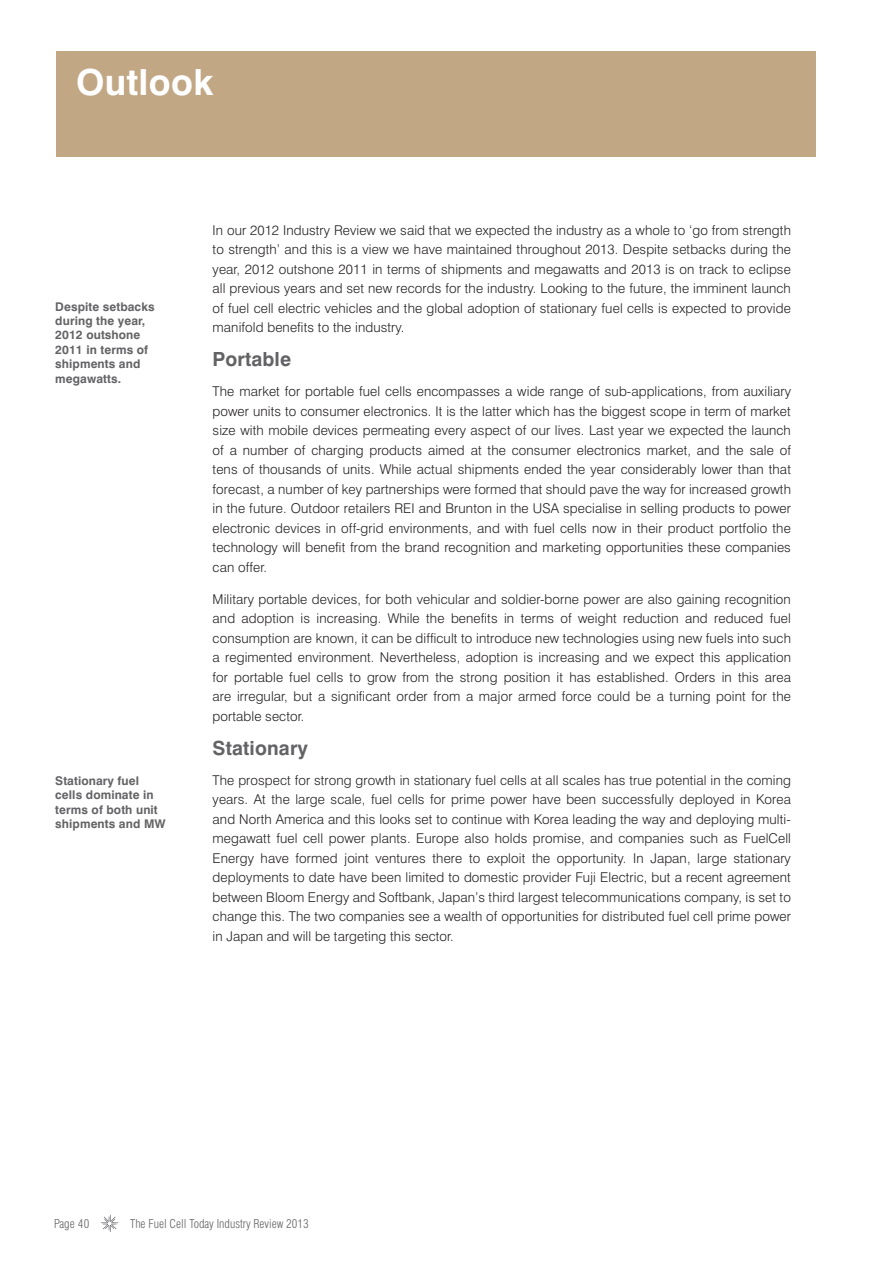
<style>
.page{position:relative;width:893px;height:1263px;background:#fff}
.page>*{position:absolute;margin:0;border:0;box-sizing:border-box;transform-origin:0 0}
.t1{font:700 36px "Swiss 721 BT";letter-spacing:.01em;color:#fff}
.t2{font:700 19.5px "Swiss 721 BT";letter-spacing:.01em;color:#636366}
.t3{font:300 13.5px/19.5px "Swiss 721 BT";letter-spacing:.01em;color:#231f20;text-align:justify}
.t4{font:700 12px/14.4px "Swiss 721 BT";letter-spacing:.01em;color:#636366}
.t5{font:300 condensed 12px "Swiss 721 BT";color:#636366}
</style>
<div class="page">
<svg style="left:101px;top:1215px;width:17px;height:17px"></svg>
<div style="left:56px;top:51px;width:760px;height:106px;background:#c2a785"></div>
<h1 class="t1" style="left:76px;top:60px;width:139px">Outlook</h1>
<p class="t4" style="left:55px;top:299px;width:101px">Despite setbacks during the year,<br>2012 outshone<br>2011 in terms of shipments and megawatts.</p>
<p class="t4" style="left:55px;top:773px;width:112px">Stationary fuel cells dominate in terms of both unit shipments and MW</p>
<p class="t3" style="left:213px;top:220px;width:580px">In our 2012 Industry Review we said that we expected the industry as a whole to ‘go from strength to strength’ and this is a view we have maintained throughout 2013. Despite setbacks during the year, 2012 outshone 2011 in terms of shipments and megawatts and 2013 is on track to eclipse all previous years and set new records for the industry. Looking to the future, the imminent launch of fuel cell electric vehicles and the global adoption of stationary fuel cells is expected to provide manifold benefits to the industry.</p>
<h2 class="t2" style="left:213px;top:347px;width:80px">Portable</h2>
<p class="t3" style="left:213px;top:381px;width:580px">The market for portable fuel cells encompasses a wide range of sub-applications, from auxiliary power units to consumer electronics. It is the latter which has the biggest scope in term of market size with mobile devices permeating every aspect of our lives. Last year we expected the launch of a number of charging products aimed at the consumer electronics market, and the sale of tens of thousands of units. While actual shipments ended the year considerably lower than that forecast, a number of key partnerships were formed that should pave the way for increased growth in the future. Outdoor retailers REI and Brunton in the USA specialise in selling products to power electronic devices in off-grid environments, and with fuel cells now in their product portfolio the technology will benefit from the brand recognition and marketing opportunities these companies can offer.</p>
<p class="t3" style="left:213px;top:589px;width:580px">Military portable devices, for both vehicular and soldier-borne power are also gaining recognition and adoption is increasing. While the benefits in terms of weight reduction and reduced fuel consumption are known, it can be difficult to introduce new technologies using new fuels into such a regimented environment. Nevertheless, adoption is increasing and we expect this application for portable fuel cells to grow from the strong position it has established. Orders in this area are irregular, but a significant order from a major armed force could be a turning point for the portable sector.</p>
<h2 class="t2" style="left:213px;top:736px;width:97px">Stationary</h2>
<p class="t3" style="left:213px;top:770px;width:580px">The prospect for strong growth in stationary fuel cells at all scales has true potential in the coming years. At the large scale, fuel cells for prime power have been successfully deployed in Korea and North America and this looks set to continue with Korea leading the way and deploying multi&shy;megawatt fuel cell power plants. Europe also holds promise, and companies such as FuelCell Energy have formed joint ventures there to exploit the opportunity. In Japan, large stationary deployments to date have been limited to domestic provider Fuji Electric, but a recent agreement between Bloom Energy and Softbank, Japan’s third largest telecommunications company, is set to change this. The two companies see a wealth of opportunities for distributed fuel cell prime power in Japan and will be targeting this sector.</p>
<p class="t5" style="left:54px;top:1217px;width:37px">Page 40</p>
<p class="t5" style="left:130px;top:1217px;width:180px">The Fuel Cell Today Industry Review 2013</p>
</div>
